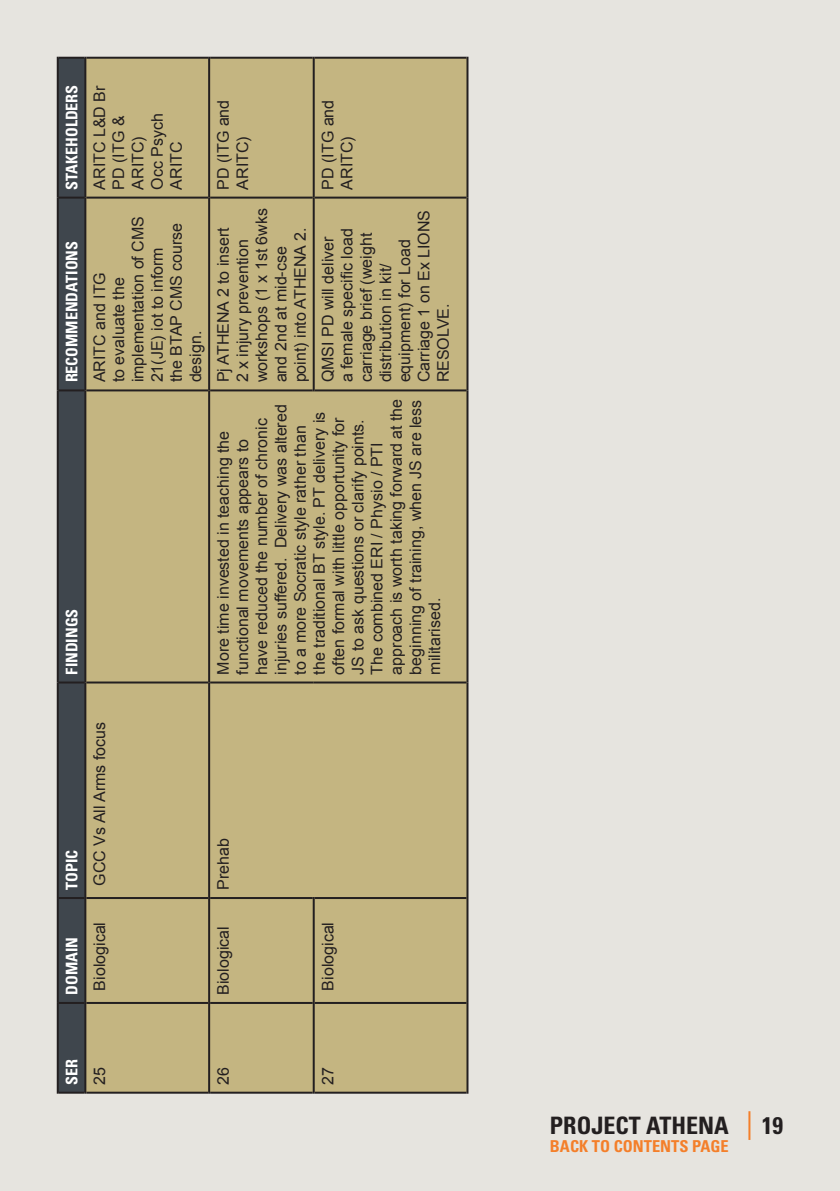
<style>
.page{position:relative;width:840px;height:1191px;background:#fff}
.page>*{position:absolute;margin:0;border:0;box-sizing:border-box;transform-origin:0 0}
.t1{font:700 condensed 24px "Univers LT Std";color:#231f20}
.t2{font:700 condensed 16.4px "Univers LT Std";color:#f47f2a}
.t3{font:16px/19.2px "Arial";color:#231f20}
.t4{font:700 condensed 16px "Univers LT Std";color:#fff}
</style>
<div class="page">
<div style="left:0;top:0;width:839px;height:1191px;background:#e6e4df"></div>
<div style="left:59px;top:59px;width:25px;height:1032px;background:#3f464d"></div>
<div style="left:86px;top:59px;width:380px;height:1032px;background:#c4b581"></div>
<hr style="left:57px;top:1003px;width:2px;height:90px;background:#231f20">
<hr style="left:59px;top:1091px;width:25px;height:2px;background:#231f20">
<hr style="left:57px;top:898px;width:2px;height:105px;background:#231f20">
<hr style="left:59px;top:1002px;width:25px;height:2px;background:#231f20">
<hr style="left:57px;top:682px;width:2px;height:216px;background:#231f20">
<hr style="left:59px;top:897px;width:25px;height:2px;background:#231f20">
<hr style="left:57px;top:390px;width:2px;height:292px;background:#231f20">
<hr style="left:59px;top:681px;width:25px;height:2px;background:#231f20">
<hr style="left:57px;top:198px;width:2px;height:192px;background:#231f20">
<hr style="left:59px;top:389px;width:25px;height:2px;background:#231f20">
<hr style="left:57px;top:57px;width:2px;height:141px;background:#231f20">
<hr style="left:59px;top:197px;width:25px;height:2px;background:#231f20">
<hr style="left:59px;top:57px;width:25px;height:2px;background:#231f20">
<hr style="left:84px;top:1003px;width:2px;height:90px;background:#231f20">
<hr style="left:86px;top:1091px;width:122px;height:2px;background:#231f20">
<hr style="left:84px;top:898px;width:2px;height:105px;background:#231f20">
<hr style="left:86px;top:1002px;width:122px;height:2px;background:#231f20">
<hr style="left:84px;top:682px;width:2px;height:216px;background:#231f20">
<hr style="left:86px;top:897px;width:122px;height:2px;background:#231f20">
<hr style="left:84px;top:390px;width:2px;height:292px;background:#231f20">
<hr style="left:86px;top:681px;width:122px;height:2px;background:#231f20">
<hr style="left:84px;top:198px;width:2px;height:192px;background:#231f20">
<hr style="left:86px;top:389px;width:122px;height:2px;background:#231f20">
<hr style="left:84px;top:57px;width:2px;height:141px;background:#231f20">
<hr style="left:86px;top:197px;width:122px;height:2px;background:#231f20">
<hr style="left:86px;top:57px;width:122px;height:2px;background:#231f20">
<hr style="left:208px;top:1003px;width:2px;height:90px;background:#231f20">
<hr style="left:210px;top:1091px;width:102px;height:2px;background:#231f20">
<hr style="left:208px;top:898px;width:2px;height:105px;background:#231f20">
<hr style="left:210px;top:1002px;width:102px;height:2px;background:#231f20">
<hr style="left:208px;top:682px;width:2px;height:216px;background:#231f20">
<hr style="left:210px;top:897px;width:102px;height:2px;background:#231f20">
<hr style="left:208px;top:390px;width:2px;height:292px;background:#231f20">
<hr style="left:210px;top:681px;width:103px;height:2px;background:#231f20">
<hr style="left:208px;top:198px;width:2px;height:192px;background:#231f20">
<hr style="left:210px;top:389px;width:102px;height:2px;background:#231f20">
<hr style="left:208px;top:57px;width:2px;height:141px;background:#231f20">
<hr style="left:210px;top:197px;width:102px;height:2px;background:#231f20">
<hr style="left:210px;top:57px;width:102px;height:2px;background:#231f20">
<hr style="left:312px;top:1003px;width:2px;height:90px;background:#231f20">
<hr style="left:314px;top:1091px;width:152px;height:2px;background:#231f20">
<hr style="left:312px;top:897px;width:2px;height:106px;background:#231f20">
<hr style="left:314px;top:1002px;width:152px;height:2px;background:#231f20">
<hr style="left:314px;top:897px;width:152px;height:2px;background:#231f20">
<hr style="left:313px;top:681px;width:153px;height:2px;background:#231f20">
<hr style="left:312px;top:198px;width:2px;height:193px;background:#231f20">
<hr style="left:314px;top:389px;width:152px;height:2px;background:#231f20">
<hr style="left:312px;top:57px;width:2px;height:141px;background:#231f20">
<hr style="left:314px;top:197px;width:152px;height:2px;background:#231f20">
<hr style="left:314px;top:57px;width:152px;height:2px;background:#231f20">
<hr style="left:466px;top:1003px;width:2px;height:90px;background:#231f20">
<hr style="left:466px;top:898px;width:2px;height:105px;background:#231f20">
<hr style="left:466px;top:682px;width:2px;height:216px;background:#231f20">
<hr style="left:466px;top:390px;width:2px;height:292px;background:#231f20">
<hr style="left:466px;top:198px;width:2px;height:192px;background:#231f20">
<hr style="left:466px;top:57px;width:2px;height:141px;background:#231f20">
<hr style="left:748px;top:1111px;width:2px;height:29px;background:#f47f2a">
<p class="t4" style="left:62px;top:190px;width:106px;rotate:-90deg">STAKEHOLDERS</p>
<p class="t4" style="left:62px;top:382px;width:143px;rotate:-90deg">RECOMMENDATIONS</p>
<p class="t4" style="left:62px;top:674px;width:67px;rotate:-90deg">FINDINGS</p>
<p class="t3" style="left:90px;top:190px;width:106px;rotate:-90deg">ARITC L&amp;D Br</p>
<p class="t3" style="left:109px;top:190px;width:75px;rotate:-90deg">PD (ITG &amp;<br>ARITC)</p>
<p class="t3" style="left:147px;top:190px;width:78px;rotate:-90deg">Occ Psych<br>ARITC</p>
<p class="t3" style="left:90px;top:382px;width:168px;rotate:-90deg">ARITC and ITG<br>to evaluate the implementation of CMS<br>21(JE) iot to inform<br>the BTAP CMS course design.</p>
<p class="t3" style="left:214px;top:190px;width:91px;rotate:-90deg">PD (ITG and<br>ARITC)</p>
<p class="t3" style="left:214px;top:382px;width:176px;rotate:-90deg">Pj ATHENA 2 to insert<br>2 x injury prevention workshops (1 x 1st 6wks and 2nd at mid-cse point) into ATHENA 2.</p>
<p class="t3" style="left:318px;top:190px;width:91px;rotate:-90deg">PD (ITG and<br>ARITC)</p>
<p class="t3" style="left:318px;top:382px;width:174px;rotate:-90deg">QMSI PD will deliver<br>a female specific load carriage brief (weight distribution in kit/ equipment) for Load<br>Carriage 1 on Ex LIONS<br>RESOLVE.</p>
<p class="t3" style="left:214px;top:674px;width:277px;rotate:-90deg">More time invested in teaching the functional movements appears to<br>have reduced the number of chronic injuries suffered. Delivery was altered to a more Socratic style rather than<br>the traditional BT style. PT delivery is often formal with little opportunity for JS to ask questions or clarify points.<br>The combined ERI / Physio / PTI approach is worth taking forward at the beginning of training, when JS are less militarised.</p>
<p class="t4" style="left:62px;top:890px;width:42px;rotate:-90deg">TOPIC</p>
<p class="t4" style="left:62px;top:995px;width:59px;rotate:-90deg">DOMAIN</p>
<p class="t3" style="left:90px;top:885px;width:165px;rotate:-90deg">GCC Vs All Arms focus</p>
<p class="t3" style="left:90px;top:990px;width:70px;rotate:-90deg">Biological</p>
<p class="t3" style="left:214px;top:890px;width:53px;rotate:-90deg">Prehab</p>
<p class="t3" style="left:214px;top:995px;width:70px;rotate:-90deg">Biological</p>
<p class="t3" style="left:318px;top:990px;width:70px;rotate:-90deg">Biological</p>
<p class="t4" style="left:62px;top:1084px;width:27px;rotate:-90deg">SER</p>
<p class="t3" style="left:90px;top:1084px;width:19px;rotate:-90deg">25</p>
<p class="t3" style="left:214px;top:1084px;width:19px;rotate:-90deg">26</p>
<p class="t3" style="left:318px;top:1084px;width:19px;rotate:-90deg">27</p>
<h1 class="t1" style="left:549px;top:1111px;width:180px">PROJECT ATHENA</h1>
<h1 class="t1" style="left:761px;top:1111px;width:23px">19</h1>
<p class="t2" style="left:549px;top:1136px;width:180px">BACK TO CONTENTS PAGE</p>
</div>
